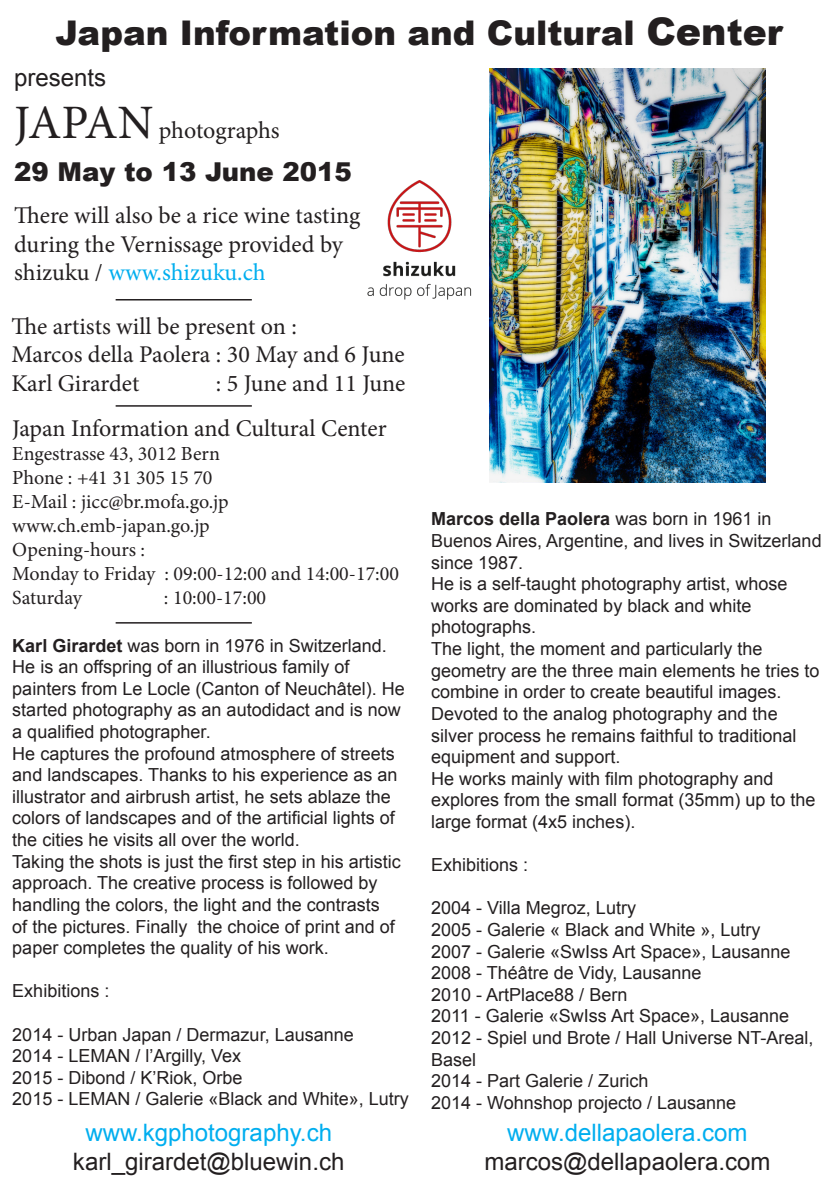
<style>
.page{position:relative;width:840px;height:1191px;background:#fff}
.page>*{position:absolute;margin:0;border:0;box-sizing:border-box;transform-origin:0 0}
.t1{font:900 34px "Arial";color:#231f20}
.t2{font:900 26px "Arial";color:#231f20}
.t3{font:24px/28.8px "Minion Pro";color:#231f20}
.t4{font:24px "Arial";color:#231f20}
.t5{font:24px "Arial";color:#00aeef}
.t6{font:20px "Minion Pro";color:#231f20}
.t7{font:18px/21.6px "Arial";color:#231f20}
.s1{font-size:38px}
.s2{font-size:36px}
.s3{font-size:48px}
.s4{color:#00aeef}
.s5{font-weight:700}
</style>
<div class="page">
<img style="left:489px;top:68px;width:276px;height:415px">
<img style="left:367px;top:181px;width:105px;height:119px">
<hr style="left:116px;top:299px;width:136px;height:1px;background:#231f20">
<hr style="left:116px;top:405px;width:136px;height:2px;background:#231f20">
<hr style="left:116px;top:622px;width:136px;height:1px;background:#231f20">
<p class="t1" style="left:55px;top:8px;width:728px">Japan Information and Cultural <span class="s1">Cen</span><span class="s2">ter</span></p>
<p class="t4" style="left:14px;top:61px;width:94px">presents</p>
<p class="t3" style="left:14px;top:116px;width:267px"><span class="s3">JAPAN</span> photographs</p>
<p class="t2" style="left:14px;top:153px;width:339px">29 May to 13 June 2015</p>
<p class="t3" style="left:14px;top:201px;width:347px">There will also be a rice wine tasting during the Vernissage provided by shizuku / <span class="s4">www.shizuku.ch</span></p>
<p class="t3" style="left:11px;top:312px;width:287px">The artists will be present on :</p>
<p class="t3" style="left:11px;top:340px;width:394px">Marcos della Paolera : 30 May and 6 June</p>
<p class="t3" style="left:11px;top:369px;width:129px">Karl Girardet</p>
<p class="t3" style="left:216px;top:369px;width:191px">: 5 June and 11 June</p>
<p class="t3" style="left:12px;top:414px;width:375px">Japan Information and Cultural Center</p>
<p class="t6" style="left:12px;top:440px;width:209px">Engestrasse 43, 3012 Bern</p>
<p class="t6" style="left:12px;top:464px;width:202px">Phone : +41 31 305 15 70</p>
<p class="t6" style="left:12px;top:488px;width:218px">E-Mail : jicc@br.mofa.go.jp</p>
<p class="t6" style="left:12px;top:512px;width:199px">www.ch.emb-japan.go.jp</p>
<p class="t6" style="left:12px;top:536px;width:134px">Opening-hours :</p>
<p class="t6" style="left:12px;top:560px;width:388px">Monday to Friday : 09:00-12:00 and 14:00-17:00</p>
<p class="t6" style="left:12px;top:584px;width:71px">Saturday</p>
<p class="t6" style="left:164px;top:584px;width:104px">: 10:00-17:00</p>
<p class="t7" style="left:12px;top:634px;width:394px"><span class="s5">Karl Girardet</span> was born in 1976 in Switzerland.<br>He is an offspring of an illustrious family of painters from Le Locle (Canton of Neuchâtel). He started photography as an autodidact and is now a qualified photographer.</p>
<p class="t7" style="left:12px;top:742px;width:386px">He captures the profound atmosphere of streets and landscapes. Thanks to his experience as an illustrator and airbrush artist, he sets ablaze the colors of landscapes and of the artificial lights of the cities he visits all over the world.</p>
<p class="t7" style="left:12px;top:850px;width:390px">Taking the shots is just the first step in his artistic approach. The creative process is followed by handling the colors, the light and the contrasts<br>of the pictures. Finally the choice of print and of paper completes the quality of his work.</p>
<p class="t7" style="left:12px;top:980px;width:99px">Exhibitions :</p>
<p class="t7" style="left:12px;top:1023px;width:343px">2014 - Urban Japan / Dermazur, Lausanne</p>
<p class="t7" style="left:12px;top:1045px;width:230px">2014 - LEMAN / l’Argilly, Vex</p>
<p class="t7" style="left:12px;top:1066px;width:232px">2015 - Dibond / K’Riok, Orbe</p>
<p class="t7" style="left:12px;top:1088px;width:398px">2015 - LEMAN / Galerie «Black and White», Lutry</p>
<p class="t5" style="left:85px;top:1117px;width:248px">www.kgphotography.ch</p>
<p class="t4" style="left:73px;top:1146px;width:273px">karl_girardet@bluewin.ch</p>
<p class="t7" style="left:431px;top:508px;width:392px"><span class="s5">Marcos della Paolera</span> was born in 1961 in<br>Buenos Aires, Argentine, and lives in Switzerland since 1987.</p>
<p class="t7" style="left:431px;top:573px;width:358px">He is a self-taught photography artist, whose works are dominated by black and white photographs.</p>
<p class="t7" style="left:431px;top:638px;width:390px">The light, the moment and particularly the geometry are the three main elements he tries to combine in order to create beautiful images.</p>
<p class="t7" style="left:431px;top:703px;width:367px">Devoted to the analog photography and the silver process he remains faithful to traditional equipment and support.</p>
<p class="t7" style="left:431px;top:768px;width:386px">He works mainly with film photography and explores from the small format (35mm) up to the large format (4x5 inches).</p>
<p class="t7" style="left:431px;top:854px;width:99px">Exhibitions :</p>
<p class="t7" style="left:431px;top:897px;width:206px">2004 - Villa Megroz, Lutry</p>
<p class="t7" style="left:431px;top:919px;width:331px">2005 - Galerie « Black and White », Lutry</p>
<p class="t7" style="left:431px;top:940px;width:361px">2007 - Galerie «SwIss Art Space», Lausanne</p>
<p class="t7" style="left:431px;top:962px;width:272px">2008 - Théâtre de Vidy, Lausanne</p>
<p class="t7" style="left:431px;top:984px;width:198px">2010 - ArtPlace88 / Bern</p>
<p class="t7" style="left:431px;top:1005px;width:359px">2011 - Galerie «SwIss Art Space», Lausanne</p>
<p class="t7" style="left:431px;top:1027px;width:384px">2012 - Spiel und Brote / Hall Universe NT-Areal,<br>Basel</p>
<p class="t7" style="left:431px;top:1070px;width:219px">2014 - Part Galerie / Zurich</p>
<p class="t7" style="left:431px;top:1092px;width:306px">2014 - Wohnshop projecto / Lausanne</p>
<p class="t5" style="left:507px;top:1117px;width:242px">www.dellapaolera.com</p>
<p class="t4" style="left:484px;top:1146px;width:287px">marcos@dellapaolera.com</p>
</div>
